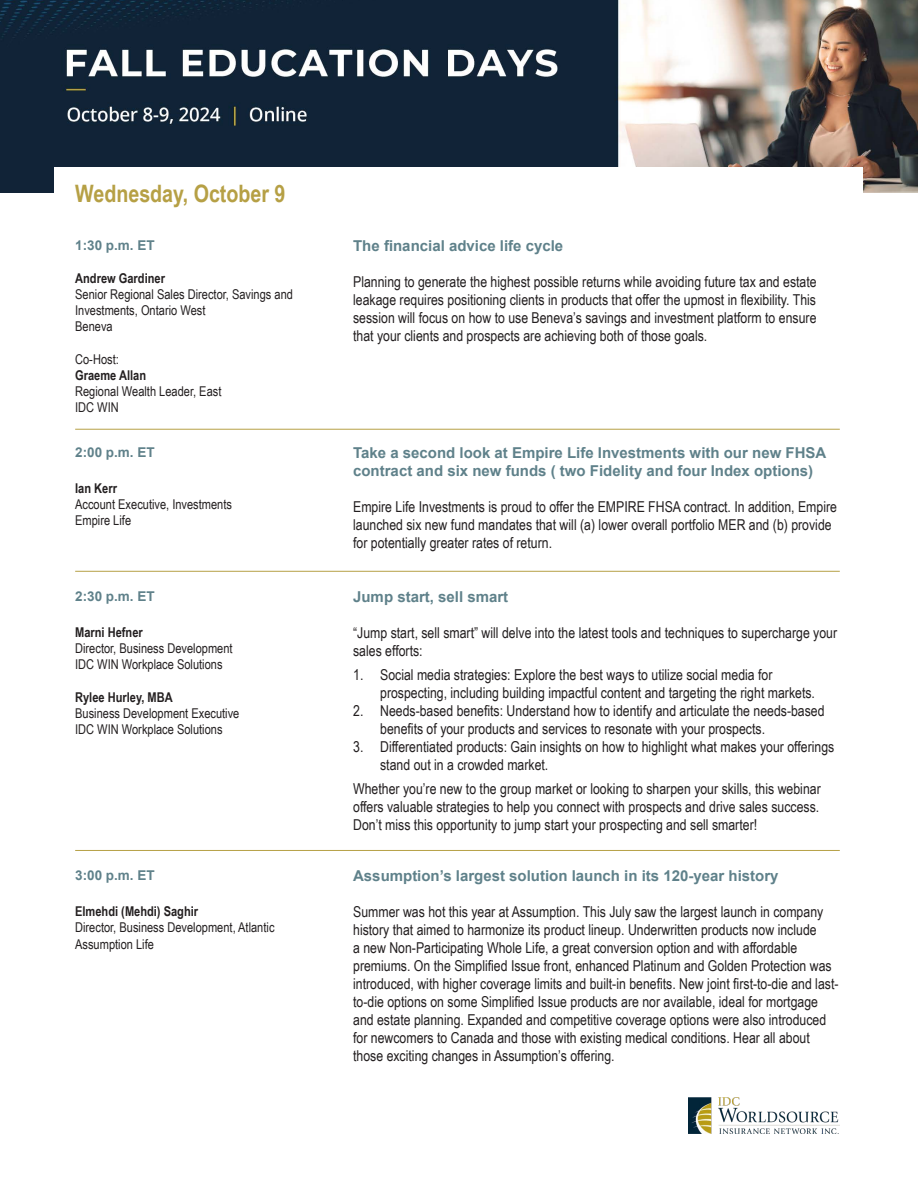
<style>
.page{position:relative;width:918px;height:1188px;background:#fff}
.page>*{position:absolute;margin:0;border:0;box-sizing:border-box;transform-origin:0 0}
.t1{font:700 24px "Arial Narrow";color:#b6a045}
.t2{font:15px/18px "Arial Narrow";color:#231f20}
.t3{font:700 15px/18px "Arial";color:#5f818a}
.t4{font:13.5px/16.2px "Arial Narrow";color:#231f20}
.t5{font:700 13.5px/16.2px "Arial Narrow";color:#231f20}
.t6{font:700 13.5px "Arial";color:#5f818a}
.s1{font-weight:400}
</style>
<div class="page">
<img style="left:0;top:0;width:918px;height:192px">
<div style="left:55px;top:167px;width:808px;height:57px;background:#fff"></div>
<hr style="left:75px;top:571px;width:765px;height:1px;background:#b6a045">
<img style="left:688px;top:1097px;width:152px;height:37px">
<hr style="left:75px;top:850px;width:765px;height:1px;background:#b6a045">
<hr style="left:75px;top:429px;width:765px;height:1px;background:#b6a045">
<p class="t1" style="left:75px;top:176px;width:212px">Wednesday, October 9</p>
<p class="t6" style="left:75px;top:237px;width:81px">1:30 p.m. ET</p>
<p class="t5" style="left:75px;top:269px;width:91px">Andrew Gardiner</p>
<p class="t4" style="left:75px;top:285px;width:219px">Senior Regional Sales Director, Savings and<br>Investments, Ontario West</p>
<p class="t4" style="left:75px;top:318px;width:39px">Beneva</p>
<p class="t5" style="left:75px;top:350px;width:72px"><span class="s1">Co-Host:<br></span>Graeme Allan</p>
<p class="t4" style="left:75px;top:383px;width:148px">Regional Wealth Leader, East</p>
<p class="t4" style="left:75px;top:399px;width:45px">IDC WIN</p>
<p class="t3" style="left:353px;top:238px;width:212px">The financial advice life cycle</p>
<p class="t2" style="left:353px;top:272px;width:465px;text-align:justify">Planning to generate the highest possible returns while avoiding future tax and estate leakage requires positioning clients in products that offer the upmost in flexibility. This session will focus on how to use Beneva’s savings and investment platform to ensure that your clients and prospects are achieving both of those goals.</p>
<p class="t6" style="left:75px;top:443px;width:81px">2:00 p.m. ET</p>
<p class="t5" style="left:75px;top:479px;width:43px">Ian Kerr</p>
<p class="t4" style="left:75px;top:495px;width:158px">Account Executive, Investments</p>
<p class="t4" style="left:75px;top:512px;width:57px">Empire Life</p>
<p class="t3" style="left:353px;top:444px;width:475px">Take a second look at Empire Life Investments with our new FHSA contract and six new funds ( two Fidelity and four Index options)</p>
<p class="t2" style="left:353px;top:497px;width:485px">Empire Life Investments is proud to offer the EMPIRE FHSA contract. In addition, Empire launched six new fund mandates that will (a) lower overall portfolio MER and (b) provide for potentially greater rates of return.</p>
<p class="t6" style="left:75px;top:587px;width:81px">2:30 p.m. ET</p>
<p class="t5" style="left:75px;top:624px;width:69px">Marni Hefner</p>
<p class="t4" style="left:75px;top:640px;width:159px">Director, Business Development</p>
<p class="t4" style="left:75px;top:656px;width:149px">IDC WIN Workplace Solutions</p>
<p class="t5" style="left:75px;top:688px;width:99px">Rylee Hurley, MBA</p>
<p class="t4" style="left:75px;top:705px;width:166px">Business Development Executive</p>
<p class="t4" style="left:75px;top:721px;width:149px">IDC WIN Workplace Solutions</p>
<p class="t3" style="left:353px;top:588px;width:157px">Jump start, sell smart</p>
<p class="t2" style="left:353px;top:623px;width:486px">“Jump start, sell smart” will delve into the latest tools and techniques to supercharge your sales efforts:</p>
<p class="t2" style="left:380px;top:665px;width:436px;text-indent:-27px">1. Social media strategies: Explore the best ways to utilize social media for prospecting, including building impactful content and targeting the right markets.</p>
<p class="t2" style="left:380px;top:701px;width:446px;text-indent:-27px">2. Needs-based benefits: Understand how to identify and articulate the needs-based benefits of your products and services to resonate with your prospects.</p>
<p class="t2" style="left:380px;top:737px;width:456px;text-indent:-27px">3. Differentiated products: Gain insights on how to highlight what makes your offerings stand out in a crowded market.</p>
<p class="t2" style="left:353px;top:779px;width:469px;text-align:justify">Whether you’re new to the group market or looking to sharpen your skills, this webinar offers valuable strategies to help you connect with prospects and drive sales success.<br>Don’t miss this opportunity to jump start your prospecting and sell smarter!</p>
<p class="t6" style="left:75px;top:867px;width:81px">3:00 p.m. ET</p>
<p class="t5" style="left:75px;top:903px;width:125px">Elmehdi (Mehdi) Saghir</p>
<p class="t4" style="left:75px;top:919px;width:201px">Director, Business Development, Atlantic</p>
<p class="t4" style="left:75px;top:935px;width:80px">Assumption Life</p>
<p class="t3" style="left:353px;top:868px;width:427px">Assumption’s largest solution launch in its 120-year history</p>
<p class="t2" style="left:353px;top:902px;width:487px">Summer was hot this year at Assumption. This July saw the largest launch in company history that aimed to harmonize its product lineup. Underwritten products now include<br>a new Non-Participating Whole Life, a great conversion option and with affordable premiums. On the Simplified Issue front, enhanced Platinum and Golden Protection was introduced, with higher coverage limits and built-in benefits. New joint first-to-die and last&shy;to-die options on some Simplified Issue products are nor available, ideal for mortgage and estate planning. Expanded and competitive coverage options were also introduced for newcomers to Canada and those with existing medical conditions. Hear all about those exciting changes in Assumption’s offering.</p>
</div>
